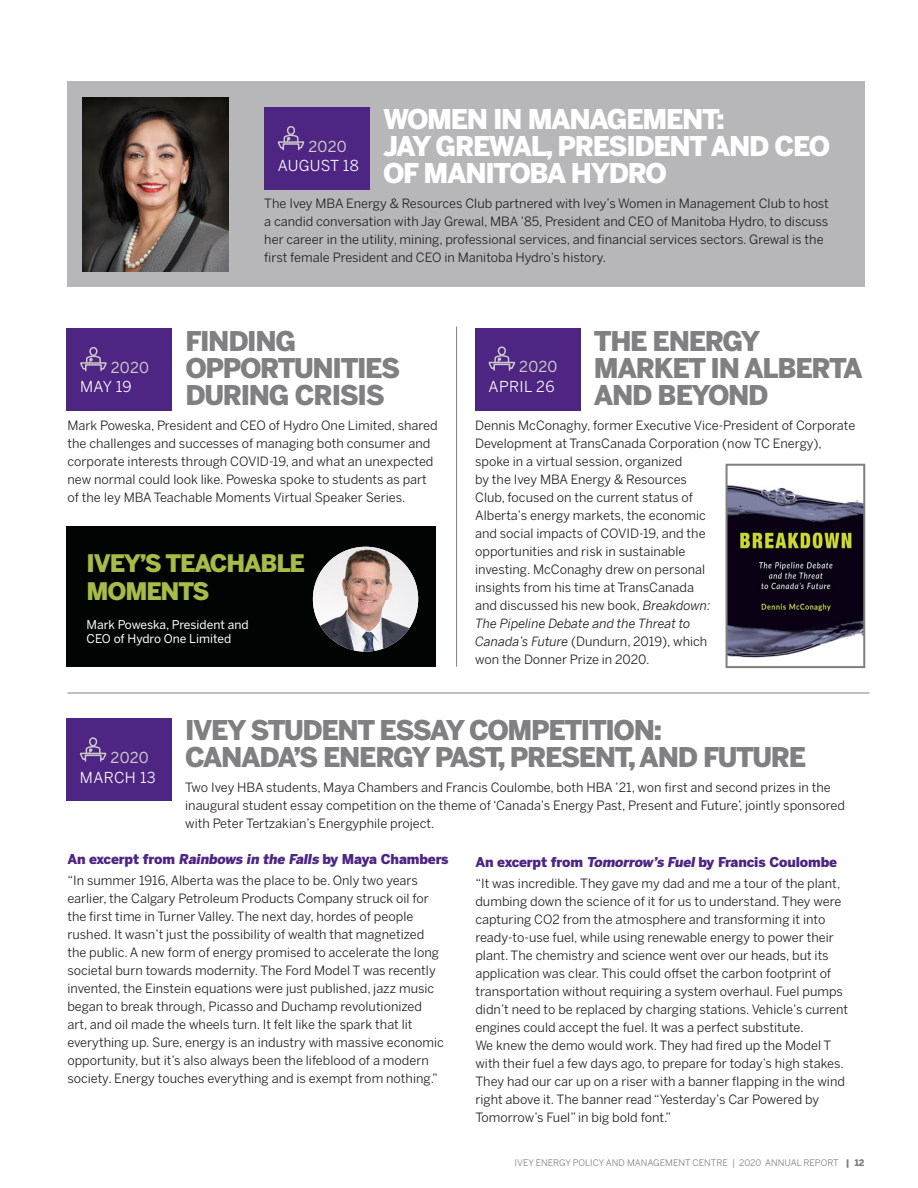
<style>
.page{position:relative;width:918px;height:1188px;background:#fff}
.page>*{position:absolute;margin:0;border:0;box-sizing:border-box;transform-origin:0 0}
.HEAD4{font:900 27px/27px "Benton Sans";letter-spacing:-.05em;color:#808083}
.HEAD4-2{font:900 27px/27px "Benton Sans";letter-spacing:-.05em;color:#fff}
.BODY{font:900 24px/27.6px "Benton Sans";letter-spacing:-.05em;color:#a6bb48}
.DATE_PURPLE{font:15px/19.5px "Benton Sans";letter-spacing:.025em;color:#fff}
.green_heavy_sub{font:900 13.5px "Benton Sans";letter-spacing:-.01em;color:#4e2582}
.BODY-2{font:12.75px/18px "Benton Sans";color:#231f20}
.BODY-3{font:12px/13.8px "Benton Sans";color:#fff}
.t1{font:9px "Benton Sans";color:#808083}
.s1{color:#cccacb}
.s2{font-style:italic}
.s3{font-weight:900}
</style>
<div class="page">
<div style="left:67px;top:82px;width:798px;height:205px;background:#b7b6b8"></div>
<div style="left:67px;top:328px;width:105px;height:83px;background:#4e2582"></div>
<div style="left:89px;top:347px;width:9px;height:9px;border:2px solid #cccacb;border-radius:50%"></div>
<svg style="left:80px;top:355px;width:27px;height:17px"></svg>
<div style="left:475px;top:328px;width:105px;height:82px;background:#4e2582"></div>
<div style="left:498px;top:346px;width:8px;height:10px;border:2px solid #cccacb;border-radius:50%"></div>
<svg style="left:488px;top:354px;width:27px;height:17px"></svg>
<div style="left:66px;top:719px;width:106px;height:82px;background:#4e2582"></div>
<div style="left:89px;top:737px;width:8px;height:10px;border:2px solid #cccacb;border-radius:50%"></div>
<svg style="left:79px;top:745px;width:28px;height:17px"></svg>
<div style="left:264px;top:108px;width:106px;height:82px;background:#4e2582"></div>
<div style="left:287px;top:126px;width:8px;height:9px;border:2px solid #cccacb;border-radius:50%"></div>
<svg style="left:277px;top:134px;width:28px;height:17px"></svg>
<img style="left:82px;top:97px;width:147px;height:175px">
<img style="left:729px;top:485px;width:133px;height:173px">
<div style="left:726px;top:464px;width:139px;height:204px;border:2px solid #808083"></div>
<div style="left:66px;top:526px;width:369px;height:141px;background:#000504"></div>
<img style="left:313px;top:547px;width:105px;height:105px;border-radius:53px">
<hr style="left:68px;top:693px;width:801px;height:1px;background:#808083">
<hr style="left:456px;top:326px;width:1px;height:341px;background:#808083">
<p class="HEAD4-2" style="left:383px;top:106px;width:449px">WOMEN IN MANAGEMENT:<br>JAY GREWAL, PRESIDENT AND CEO<br>OF MANITOBA HYDRO</p>
<p class="BODY-2" style="left:264px;top:194px;width:566px">The Ivey MBA Energy &amp; Resources Club partnered with Ivey’s Women in Management Club to host a candid conversation with Jay Grewal, MBA ’85, President and CEO of Manitoba Hydro, to discuss her career in the utility, mining, professional services, and financial services sectors. Grewal is the first female President and CEO in Manitoba Hydro’s history.</p>
<p class="DATE_PURPLE" style="left:278px;top:136px;width:83px;text-indent:31px"><span class="s1">2020<br></span>AUGUST 18</p>
<p class="HEAD4" style="left:186px;top:328px;width:216px">FINDING<br>OPPORTUNITIES<br>DURING CRISIS</p>
<p class="BODY-2" style="left:68px;top:416px;width:372px">Mark Poweska, President and CEO of Hydro One Limited, shared the challenges and successes of managing both consumer and corporate interests through COVID-19, and what an unexpected new normal could look like. Poweska spoke to students as part of the Iey MBA Teachable Moments Virtual Speaker Series.</p>
<p class="HEAD4" style="left:594px;top:328px;width:270px">THE ENERGY<br>MARKET IN ALBERTA<br>AND BEYOND</p>
<p class="BODY-2" style="left:475px;top:416px;width:382px">Dennis McConaghy, former Executive Vice-President of Corporate Development at TransCanada Corporation (now TC Energy), spoke in a virtual session, organized<br>by the Ivey MBA Energy &amp; Resources<br>Club, focused on the current status of<br>Alberta’s energy markets, the economic<br>and social impacts of COVID-19, and the<br>opportunities and risk in sustainable<br>investing. McConaghy drew on personal<br>insights from his time at TransCanada<br>and discussed his new book, <span class="s2">Breakdown:<br>The Pipeline Debate and the Threat to<br>Canada’s Future</span> (Dundurn, 2019), which<br>won the Donner Prize in 2020.</p>
<p class="DATE_PURPLE" style="left:80px;top:357px;width:70px;text-indent:31px"><span class="s1">2020<br></span>MAY 19</p>
<p class="DATE_PURPLE" style="left:489px;top:357px;width:70px;text-align:right"><span class="s1">2020<br></span>APRIL 26</p>
<p class="BODY" style="left:87px;top:549px;width:220px">IVEY’S TEACHABLE<br>MOMENTS</p>
<p class="BODY-3" style="left:87px;top:618px;width:164px">Mark Poweska, President and<br>CEO of Hydro One Limited</p>
<p class="HEAD4" style="left:185px;top:716px;width:623px">IVEY STUDENT ESSAY COMPETITION:<br>CANADA’S ENERGY PAST, PRESENT, AND FUTURE</p>
<p class="BODY-2" style="left:185px;top:778px;width:661px">Two Ivey HBA students, Maya Chambers and Francis Coulombe, both HBA ’21, won first and second prizes in the inaugural student essay competition on the theme of ‘Canada’s Energy Past, Present and Future’, jointly sponsored with Peter Tertzakian’s Energyphile project.</p>
<p class="green_heavy_sub" style="left:475px;top:854px;width:363px">An excerpt from <span class="s2">Tomorrow’s Fuel</span> by Francis Coulombe</p>
<p class="BODY-2" style="left:475px;top:874px;width:374px">“It was incredible. They gave my dad and me a tour of the plant, dumbing down the science of it for us to understand. They were capturing CO2 from the atmosphere and transforming it into ready-to-use fuel, while using renewable energy to power their plant. The chemistry and science went over our heads, but its application was clear. This could offset the carbon footprint of transportation without requiring a system overhaul. Fuel pumps didn’t need to be replaced by charging stations. Vehicle’s current engines could accept the fuel. It was a perfect substitute.<br>We knew the demo would work. They had fired up the Model T with their fuel a few days ago, to prepare for today’s high stakes.<br>They had our car up on a riser with a banner flapping in the wind right above it. The banner read “Yesterday’s Car Powered by Tomorrow’s Fuel” in big bold font.”</p>
<p class="DATE_PURPLE" style="left:80px;top:748px;width:77px;text-indent:31px"><span class="s1">2020<br></span>MARCH 13</p>
<p class="green_heavy_sub" style="left:67px;top:851px;width:383px">An excerpt from <span class="s2">Rainbows in the Falls</span> by Maya Chambers</p>
<p class="BODY-2" style="left:67px;top:872px;width:378px">“In summer 1916, Alberta was the place to be. Only two years earlier, the Calgary Petroleum Products Company struck oil for the first time in Turner Valley. The next day, hordes of people rushed. It wasn’t just the possibility of wealth that magnetized the public. A new form of energy promised to accelerate the long societal burn towards modernity. The Ford Model T was recently invented, the Einstein equations were just published, jazz music began to break through, Picasso and Duchamp revolutionized art, and oil made the wheels turn. It felt like the spark that lit everything up. Sure, energy is an industry with massive economic opportunity, but it’s also always been the lifeblood of a modern society. Energy touches everything and is exempt from nothing.”</p>
<p class="t1" style="left:515px;top:1158px;width:351px">IVEY ENERGY POLICY AND MANAGEMENT CENTRE | 2020 ANNUAL REPORT <span class="s3">| 12</span></p>
</div>
